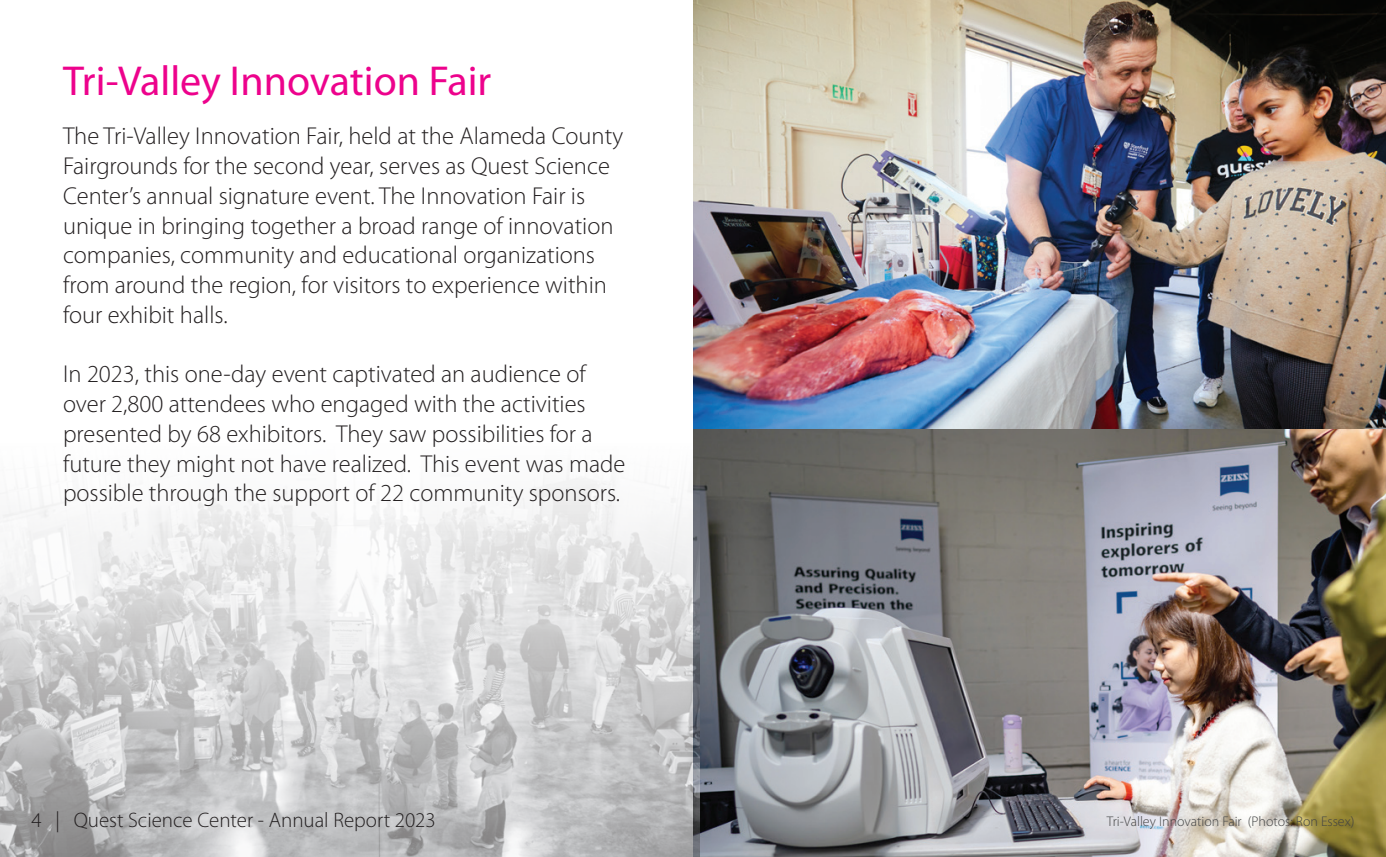
<style>
.page{position:relative;width:1386px;height:857px;background:#fff}
.page>*{position:absolute;margin:0;border:0;box-sizing:border-box;transform-origin:0 0}
.t1{font:42px "Myriad Pro";color:#ed028c}
.t2{font:300 24.5px/29.8px "Myriad Pro";color:#231f20}
.t3{font:300 21px "Myriad Pro";color:#231f20}
.t4{font:300 14px "Myriad Pro";color:#414243}
</style>
<div class="page">
<img style="left:693px;top:0;width:693px;height:857px">
<img style="left:0;top:410px;width:699px;height:447px">
<svg style="left:32px;top:799px;width:440px;height:33px;background:#b9babb"></svg>
<h1 class="t1" style="left:63px;top:57px;width:430px">Tri-Valley Innovation Fair</h1>
<p class="t2" style="left:63px;top:122px;width:562px">The Tri-Valley Innovation Fair, held at the Alameda County Fairgrounds for the second year, serves as Quest Science Center’s annual signature event. The Innovation Fair is unique in bringing together a broad range of innovation companies, community and educational organizations from around the region, for visitors to experience within four exhibit halls.</p>
<p class="t2" style="left:63px;top:360px;width:564px">In 2023, this one-day event captivated an audience of over 2,800 attendees who engaged with the activities presented by 68 exhibitors. They saw possibilities for a future they might not have realized. This event was made possible through the support of 22 community sponsors.</p>
<p class="t3" style="left:32px;top:808px;width:406px">4 | Quest Science Center - Annual Report 2023</p>
<p class="t4" style="left:1107px;top:813px;width:249px">Tri-Valley Innovation Fair (Photos: Ron Essex)</p>
</div>
